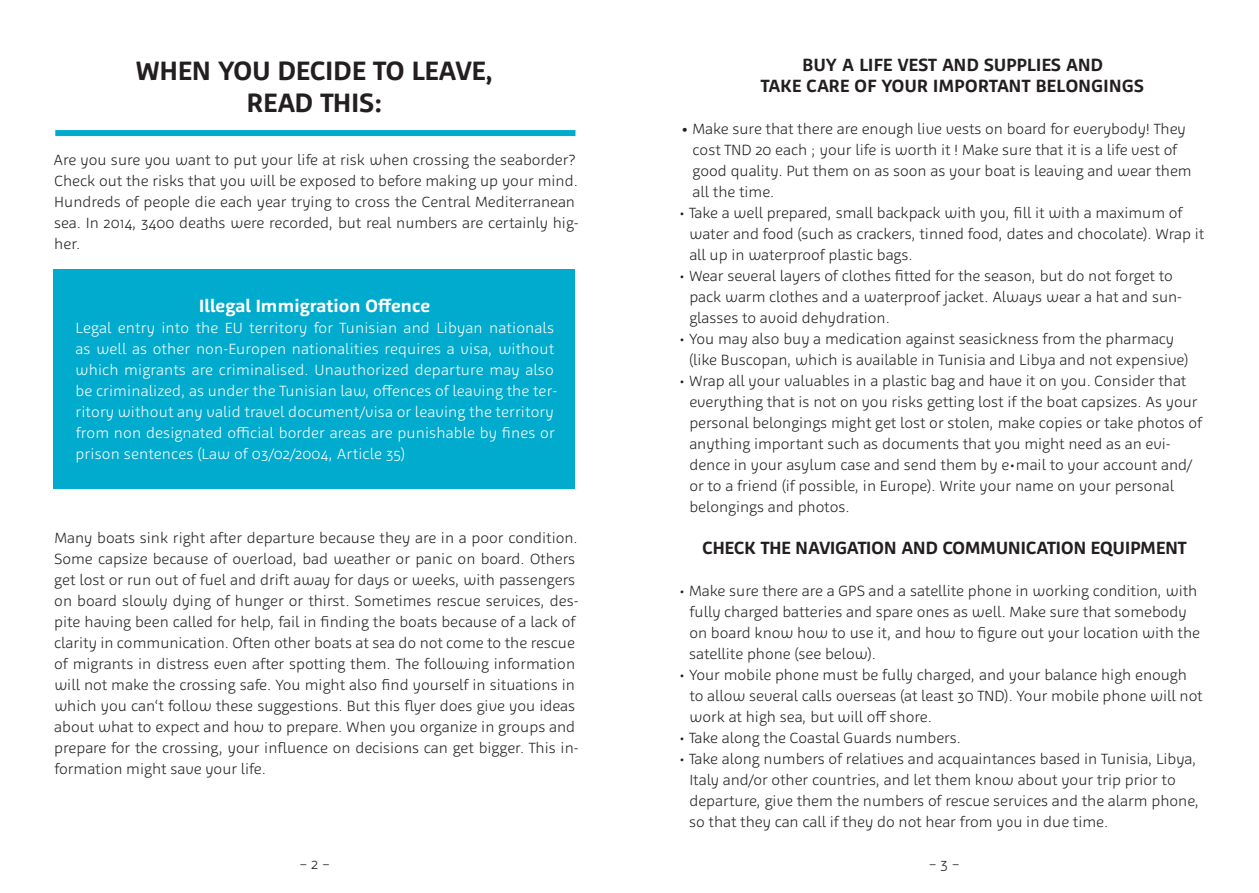
<style>
.page{position:relative;width:1259px;height:893px;background:#fff}
.page>*{position:absolute;margin:0;border:0;box-sizing:border-box;transform-origin:0 0}
.t1{font:700 27px "Agile";color:#231f20}
.t2{font:700 18px/21px "Agile";letter-spacing:.025em;color:#231f20;text-align:center}
.t3{font:700 18px "Agile";letter-spacing:.01em;color:#fff}
.t4{font:300 15px/21px "Agile";color:#231f20}
.t5{font:300 15px/21px "Agile";letter-spacing:.01em;color:#fff}
.s1{font-weight:700}
</style>
<div class="page">
<div style="left:54px;top:269px;width:521px;height:220px;background:#00abcd"></div>
<div style="left:55px;top:130px;width:520px;height:6px;background:#00abcd"></div>
<h1 class="t1" style="left:136px;top:54px;width:41px">WHEN</h1>
<h1 class="t1" style="left:218px;top:54px;width:18px">YOU</h1>
<h1 class="t1" style="left:278px;top:54px;width:62px">DECIDE</h1>
<h1 class="t1" style="left:373px;top:54px;width:55px">TO LEAVE</h1>
<h1 class="t1" style="left:486px;top:54px;width:9px">,</h1>
<h1 class="t1" style="left:247px;top:86px;width:34px">READ</h1>
<h1 class="t1" style="left:320px;top:86px;width:15px">THIS</h1>
<h1 class="t1" style="left:374px;top:86px;width:10px">:</h1>
<p class="t4" style="left:54px;top:149px;width:527px">Are you sure you want to put your life at risk when crossing the seaborder?<br>Check out the risks that you will be exposed to before making up your mind.<br>Hundreds of people die each year trying to cross the Central Mediterranean sea. In 2014, 3400 deaths were recorded, but real numbers are certainly hig&shy;her.</p>
<p class="t3" style="left:199px;top:295px;width:232px">ILLEGAL IMMIGRATION OFFENCE</p>
<p class="t5" style="left:75px;top:317px;width:483px">Legal entry into the EU territory for Tunisian and Libyan nationals as well as other non-Europen nationalities requires a visa, without which migrants are criminalised. Unauthorized departure may also be criminalized, as under the Tunisian law, offences of leaving the ter&shy;ritory without any valid travel document/visa or leaving the territory from non designated official border areas are punishable by fines or prison sentences (Law of 03/02/2004, Article 35)</p>
<p class="t4" style="left:54px;top:527px;width:526px">Many boats sink right after departure because they are in a poor condition.<br>Some capsize because of overload, bad weather or panic on board. Others get lost or run out of fuel and drift away for days or weeks, with passengers on board slowly dying of hunger or thirst. Sometimes rescue services, des&shy;pite having been called for help, fail in finding the boats because of a lack of clarity in communication. Often other boats at sea do not come to the rescue of migrants in distress even after spotting them. The following information will not make the crossing safe. You might also find yourself in situations in which you can‘t follow these suggestions. But this flyer does give you ideas about what to expect and how to prepare. When you organize in groups and prepare for the crossing, your influence on decisions can get bigger. This in&shy;formation might save your life.</p>
<p class="t2" style="left:760px;top:54px;width:385px">BUY A LIFE VEST AND SUPPLIES AND<br>TAKE CARE OF YOUR IMPORTANT BELONGINGS</p>
<p class="t4" style="left:692px;top:118px;width:500px;text-indent:-11px"><span class="s1">•</span> Make sure that there are enough live vests on board for everybody! They cost TND 20 each ; your life is worth it ! Make sure that it is a life vest of good quality. Put them on as soon as your boat is leaving and wear them all the time.</p>
<p class="t4" style="left:689px;top:202px;width:516px;text-indent:-11px">• Take a well prepared, small backpack with you, fill it with a maximum of water and food (such as crackers, tinned food, dates and chocolate). Wrap it all up in waterproof plastic bags.</p>
<p class="t4" style="left:689px;top:265px;width:494px;text-indent:-11px">• Wear several layers of clothes fitted for the season, but do not forget to pack warm clothes and a waterproof jacket. Always wear a hat and sun&shy;glasses to avoid dehydration.</p>
<p class="t4" style="left:689px;top:328px;width:501px;text-indent:-10px">• You may also buy a medication against seasickness from the pharmacy (like Buscopan, which is available in Tunisia and Libya and not expensive)</p>
<p class="t4" style="left:689px;top:370px;width:514px;text-indent:-11px">• Wrap all your valuables in a plastic bag and have it on you. Consider that everything that is not on you risks getting lost if the boat capsizes. As your personal belongings might get lost or stolen, make copies or take photos of anything important such as documents that you might need as an evi&shy;dence in your asylum case and send them by e•mail to your account and/ or to a friend (if possible, in Europe). Write your name on your personal belongings and photos.</p>
<p class="t2" style="left:702px;top:537px;width:70px">CHECK THE</p>
<p class="t2" style="left:795px;top:537px;width:11px">NAVIGATION</p>
<p class="t2" style="left:901px;top:537px;width:13px">AND</p>
<p class="t2" style="left:942px;top:537px;width:105px">COMMUNICATION</p>
<p class="t2" style="left:1091px;top:537px;width:76px">EQUIPMENT</p>
<p class="t4" style="left:689px;top:580px;width:512px;text-indent:-10px">• Make sure there are a GPS and a satellite phone in working condition, with fully charged batteries and spare ones as well. Make sure that somebody on board know how to use it, and how to figure out your location with the satellite phone (see below).</p>
<p class="t4" style="left:689px;top:664px;width:515px;text-indent:-11px">• Your mobile phone must be fully charged, and your balance high enough to allow several calls overseas (at least 30 TND). Your mobile phone will not work at high sea, but will off shore.</p>
<p class="t4" style="left:679px;top:727px;width:284px">• Take along the Coastal Guards numbers.</p>
<p class="t4" style="left:689px;top:748px;width:511px;text-indent:-10px">• Take along numbers of relatives and acquaintances based in Tunisia, Libya, Italy and/or other countries, and let them know about your trip prior to departure, give them the numbers of rescue services and the alarm phone, so that they can call if they do not hear from you in due time.</p>
<p class="t4" style="left:299px;top:853px;width:32px">– 2 –</p>
<p class="t4" style="left:929px;top:853px;width:32px">– 3 –</p>
</div>
